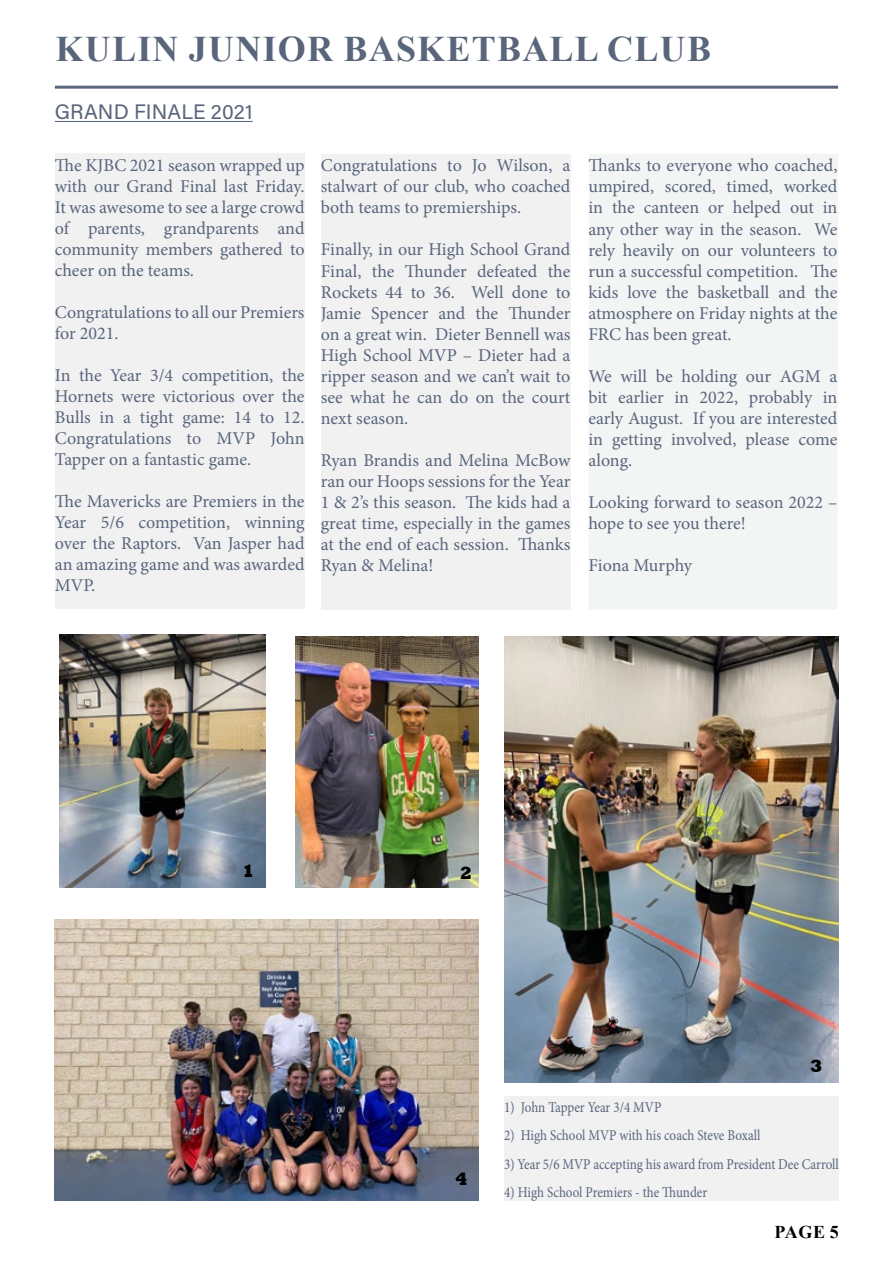
<style>
.page{position:relative;width:893px;height:1263px;background:#fff}
.page>*{position:absolute;margin:0;border:0;box-sizing:border-box;transform-origin:0 0}
.t1{font:700 36px "Times New Roman";letter-spacing:.035em;color:#59657b}
.t2{font:21px "Acumin Variable Concept";letter-spacing:.005em;color:#59657b}
.t3{font:18px/21px "Minion Pro";letter-spacing:-.005em;color:#59657b;text-align:justify}
.t4{font:700 18px "Times New Roman";color:#000}
.t5{font:800 18px "Rockwell";color:#000}
.t6{font:15px "Minion Pro";color:#59657b;scale:.87 1}
</style>
<div class="page">
<hr style="left:55px;top:86px;width:783px;height:3px;background:#59657b">
<div style="left:55px;top:153px;width:250px;height:456px;background:#f1f1f2"></div>
<div style="left:321px;top:154px;width:249px;height:456px;background:#f1f1f2"></div>
<div style="left:589px;top:154px;width:249px;height:455px;background:#f3f4f4"></div>
<hr style="left:55px;top:121px;width:198px;height:1px;background:#59657b">
<img style="left:59px;top:635px;width:206px;height:253px">
<img style="left:55px;top:919px;width:424px;height:282px">
<img style="left:505px;top:636px;width:333px;height:446px">
<img style="left:295px;top:636px;width:184px;height:252px">
<div style="left:504px;top:1096px;width:335px;height:105px;background:#f1f1f2"></div>
<h1 class="t1" style="left:56px;top:22px;width:657px">KULIN JUNIOR BASKETBALL CLUB</h1>
<p class="t2" style="left:55px;top:98px;width:199px">GRAND FINALE 2021</p>
<p class="t3" style="left:55px;top:155px;width:251px">The KJBC 2021 season wrapped up with our Grand Final last Friday.<br>It was awesome to see a large crowd of parents, grandparents and community members gathered to cheer on the teams.</p>
<p class="t3" style="left:55px;top:302px;width:251px">Congratulations to all our Premiers for 2021.</p>
<p class="t3" style="left:55px;top:365px;width:251px">In the Year 3/4 competition, the Hornets were victorious over the Bulls in a tight game: 14 to 12.<br>Congratulations to MVP John Tapper on a fantastic game.</p>
<p class="t3" style="left:55px;top:491px;width:251px">The Mavericks are Premiers in the Year 5/6 competition, winning over the Raptors. Van Jasper had an amazing game and was awarded MVP.</p>
<p class="t3" style="left:321px;top:155px;width:251px">Congratulations to Jo Wilson, a stalwart of our club, who coached both teams to premierships.</p>
<p class="t3" style="left:321px;top:239px;width:251px">Finally, in our High School Grand Final, the Thunder defeated the Rockets 44 to 36. Well done to Jamie Spencer and the Thunder on a great win. Dieter Bennell was High School MVP – Dieter had a ripper season and we can’t wait to see what he can do on the court next season.</p>
<p class="t3" style="left:321px;top:449px;width:251px">Ryan Brandis and Melina McBow ran our Hoops sessions for the Year 1 &amp; 2’s this season. The kids had a great time, especially in the games at the end of each session. Thanks Ryan &amp; Melina!</p>
<p class="t3" style="left:588px;top:155px;width:251px">Thanks to everyone who coached, umpired, scored, timed, worked in the canteen or helped out in any other way in the season. We rely heavily on our volunteers to run a successful competition. The kids love the basketball and the atmosphere on Friday nights at the FRC has been great.</p>
<p class="t3" style="left:588px;top:365px;width:251px">We will be holding our AGM a bit earlier in 2022, probably in early August. If you are interested in getting involved, please come along.</p>
<p class="t3" style="left:588px;top:491px;width:250px">Looking forward to season 2022 – hope to see you there!</p>
<p class="t3" style="left:588px;top:554px;width:105px">Fiona Murphy</p>
<p class="t5" style="left:242px;top:861px;width:14px">1</p>
<p class="t5" style="left:460px;top:862px;width:14px">2</p>
<p class="t5" style="left:455px;top:1169px;width:14px">4</p>
<p class="t5" style="left:810px;top:1056px;width:14px">3</p>
<p class="t6" style="left:504px;top:1097px;width:182px">1) John Tapper Year 3/4 MVP</p>
<p class="t6" style="left:504px;top:1125px;width:296px">2) High School MVP with his coach Steve Boxall</p>
<p class="t6" style="left:504px;top:1154px;width:386px">3) Year 5/6 MVP accepting his award from President Dee Carroll</p>
<p class="t6" style="left:504px;top:1182px;width:235px">4) High School Premiers - the Thunder</p>
<p class="t4" style="left:775px;top:1219px;width:66px">PAGE 5</p>
</div>
